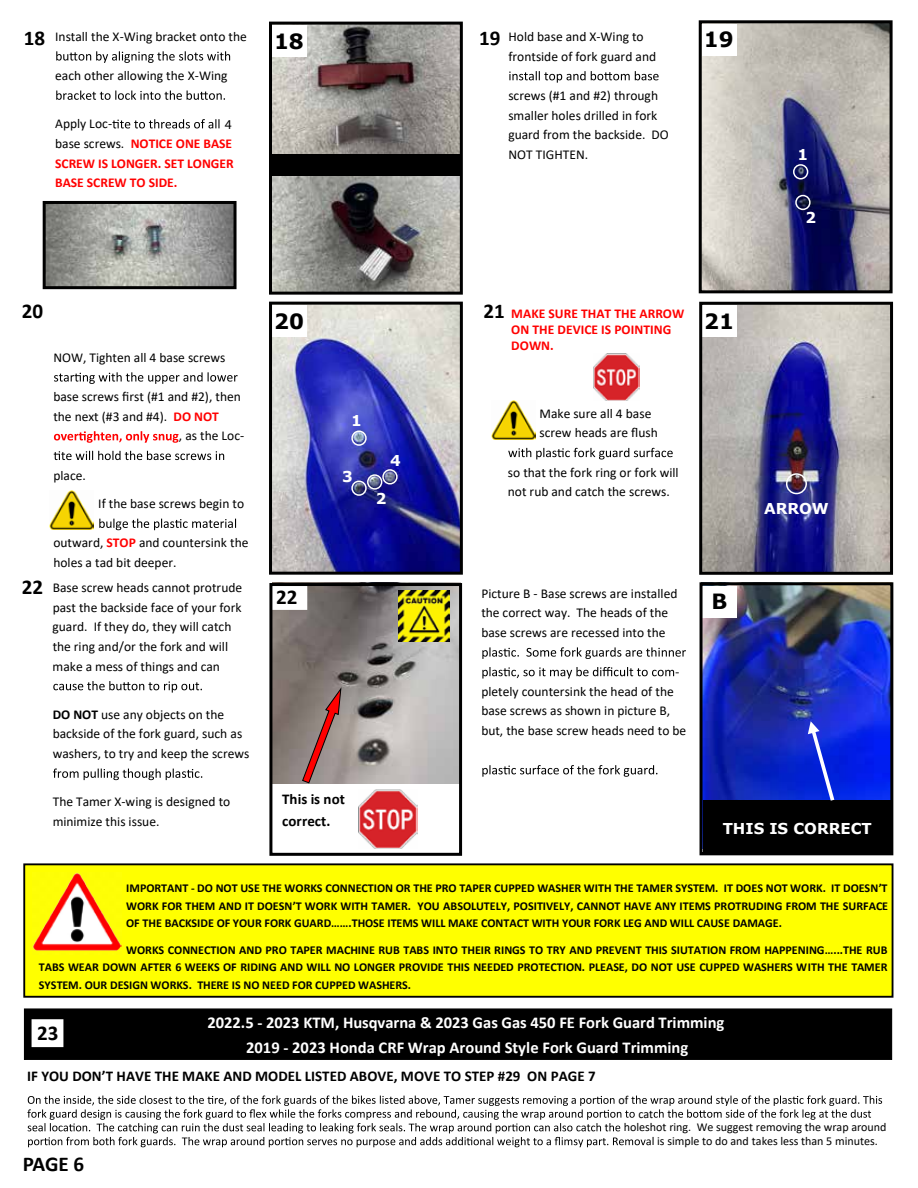
<style>
.page{position:relative;width:918px;height:1188px;background:#fff}
.page>*{position:absolute;margin:0;border:0;box-sizing:border-box;transform-origin:0 0}
.t1{font:700 21.15px "Calibri";color:#000}
.t2{font:700 21px "Calibri";color:#000}
.t3{font:700 21px "Verdana";color:#000}
.t4{font:700 16.5px/25.3px "Calibri";color:#fff;text-align:center}
.t5{font:700 15px/21.8px "Calibri";color:#000}
.t6{font:700 15px "Verdana";color:#fff}
.t7{font:13.5px/19.6px "Calibri";color:#000}
.t8{font:700 13.5px/19.6px "Calibri";letter-spacing:.005em;color:#f00}
.t9{font:13.5px "Myriad Pro";color:#000}
.t10{font:700 12.15px "Calibri";letter-spacing:-.005em;color:#000}
.t11{font:700 12px/17.4px "Calibri";color:#000;text-align:justify}
.t12{font:12px "Calibri";letter-spacing:-.005em;color:#000}
.s1{font-weight:400;color:#000}
.s2{font-weight:700;font-size:21px}
.s3{font-weight:700;color:#f00}
.s4{font-weight:700}
</style>
<div class="page">
<img style="left:703px;top:306px;width:186px;height:265px">
<img style="left:704px;top:586px;width:185px;height:214px">
<img style="left:273px;top:306px;width:186px;height:265px">
<img style="left:703px;top:24px;width:186px;height:265px">
<img style="left:273px;top:176px;width:186px;height:115px">
<img style="left:47px;top:205px;width:186px;height:80px">
<img style="left:273px;top:26px;width:186px;height:128px">
<div style="left:272px;top:26px;width:34px;height:31px;background:#fff"></div>
<div style="left:269px;top:22px;width:194px;height:273px;border:3px solid #000"></div>
<div style="left:272px;top:154px;width:189px;height:22px;background:#000"></div>
<div style="left:702px;top:24px;width:34px;height:32px;background:#fff"></div>
<div style="left:699px;top:20px;width:194px;height:273px;border:3px solid #000"></div>
<div style="left:793px;top:164px;width:15px;height:15px;border:2px solid #fff;border-radius:50%"></div>
<div style="left:795px;top:195px;width:16px;height:15px;border:2px solid #fff;border-radius:50%"></div>
<div style="left:43px;top:201px;width:194px;height:88px;border:3px solid #000"></div>
<div style="left:272px;top:306px;width:34px;height:31px;background:#fff"></div>
<div style="left:269px;top:302px;width:194px;height:273px;border:3px solid #000"></div>
<div style="left:351px;top:430px;width:16px;height:16px;border:2px solid #fff;border-radius:50%"></div>
<div style="left:367px;top:474px;width:15px;height:16px;border:2px solid #fff;border-radius:50%"></div>
<div style="left:351px;top:480px;width:16px;height:16px;border:2px solid #fff;border-radius:50%"></div>
<div style="left:382px;top:469px;width:16px;height:16px;border:2px solid #fff;border-radius:50%"></div>
<div style="left:702px;top:306px;width:35px;height:31px;background:#fff"></div>
<div style="left:699px;top:302px;width:194px;height:273px;border:3px solid #000"></div>
<div style="left:786px;top:473px;width:21px;height:21px;border:2px solid #fff;border-radius:50%"></div>
<div style="left:703px;top:586px;width:34px;height:32px;background:#fff"></div>
<div style="left:700px;top:582px;width:193px;height:273px;border:3px solid #000"></div>
<div style="left:703px;top:800px;width:189px;height:54px;background:#000"></div>
<svg style="left:808px;top:721px;width:26px;height:80px;background:#2f48dc"></svg>
<svg style="left:56px;top:51px;width:174px;height:12px"></svg>
<svg style="left:56px;top:91px;width:169px;height:9px"></svg>
<svg style="left:112px;top:119px;width:108px;height:9px"></svg>
<svg style="left:54px;top:372px;width:184px;height:12px"></svg>
<svg style="left:54px;top:431px;width:124px;height:12px"></svg>
<svg style="left:54px;top:451px;width:170px;height:9px"></svg>
<svg style="left:99px;top:519px;width:137px;height:11px"></svg>
<svg style="left:509px;top:71px;width:150px;height:12px"></svg>
<svg style="left:508px;top:448px;width:165px;height:11px"></svg>
<img style="left:593px;top:354px;width:47px;height:46px">
<img style="left:491px;top:400px;width:44px;height:40px">
<img style="left:50px;top:490px;width:44px;height:39px">
<img style="left:273px;top:587px;width:185px;height:197px">
<svg style="left:53px;top:681px;width:149px;height:12px"></svg>
<svg style="left:53px;top:769px;width:149px;height:11px"></svg>
<img style="left:358px;top:789px;width:59px;height:59px">
<div style="left:271px;top:584px;width:36px;height:26px;background:#fff;border:3px solid #fff"></div>
<svg style="left:302px;top:686px;width:40px;height:98px;background:#9a6f6c"></svg>
<img style="left:398px;top:591px;width:51px;height:51px">
<svg style="left:482px;top:647px;width:204px;height:12px"></svg>
<svg style="left:482px;top:667px;width:197px;height:12px"></svg>
<svg style="left:482px;top:765px;width:175px;height:12px"></svg>
<div style="left:269px;top:583px;width:193px;height:273px;border:3px solid #000"></div>
<div style="left:23px;top:863px;width:870px;height:135px;background:#ff0;border:2px solid #000"></div>
<img style="left:33px;top:872px;width:89px;height:79px">
<div style="left:24px;top:1008px;width:868px;height:52px;background:#000;border:1px solid #000"></div>
<div style="left:32px;top:1019px;width:31px;height:28px;background:#fff"></div>
<svg style="left:27px;top:1096px;width:855px;height:51px"></svg>
<h2 class="t2" style="left:24px;top:23px;width:23px">18</h2>
<p class="t7" style="left:55px;top:26px;width:193px">Install the X-Wing bracket onto the</p>
<p class="t7" style="left:55px;top:65px;width:174px">each other allowing the X-Wing</p>
<p class="t8" style="left:55px;top:114px;width:180px"><span class="s1">Apply Loc-<br>base screws.</span> NOTICE ONE BASE<br>SCREW IS LONGER. SET LONGER<br>BASE SCREW TO SIDE.</p>
<p class="t9" style="left:225px;top:116px;width:8px">4</p>
<p class="t7" style="left:508px;top:26px;width:149px;text-indent:-29px"><span class="s2">19</span> Hold base and X-Wing to frontside of fork guard and</p>
<p class="t7" style="left:508px;top:85px;width:162px">screws (#1 and #2) through smaller holes drilled in fork guard from the backside. DO<br>NOT TIGHTEN.</p>
<h2 class="t3" style="left:274px;top:26px;width:31px">18</h2>
<h2 class="t3" style="left:704px;top:25px;width:31px">19</h2>
<p class="t6" style="left:798px;top:144px;width:12px">1</p>
<p class="t6" style="left:806px;top:207px;width:12px">2</p>
<h2 class="t2" style="left:22px;top:296px;width:23px">20</h2>
<h2 class="t2" style="left:483px;top:296px;width:23px">21</h2>
<h2 class="t3" style="left:274px;top:306px;width:31px">20</h2>
<p class="t8" style="left:511px;top:305px;width:175px;line-height:16.2px">MAKE SURE THAT THE ARROW<br>ON THE DEVICE IS POINTING<br>DOWN.</p>
<p class="t7" style="left:54px;top:347px;width:174px">NOW, Tighten all 4 base screws</p>
<p class="t7" style="left:53px;top:386px;width:189px">base screws first (#1 and #2), then</p>
<p class="t7" style="left:53px;top:406px;width:167px">the next (#3 and #4). <span class="s3">DO NOT</span></p>
<p class="t7" style="left:179px;top:426px;width:67px">, as the Loc-</p>
<p class="t7" style="left:53px;top:465px;width:34px">place.</p>
<p class="t7" style="left:98px;top:494px;width:147px">If the base screws begin to</p>
<p class="t7" style="left:53px;top:533px;width:197px">outward, <span class="s3">STOP</span> and countersink the holes a tad bit deeper.</p>
<p class="t6" style="left:351px;top:410px;width:12px">1</p>
<p class="t6" style="left:342px;top:466px;width:12px">3</p>
<p class="t6" style="left:390px;top:450px;width:12px">4</p>
<p class="t6" style="left:376px;top:488px;width:12px">2</p>
<p class="t7" style="left:540px;top:403px;width:120px">Make sure all 4 base screw heads are flush</p>
<p class="t7" style="left:508px;top:462px;width:172px">so that the fork ring or fork will not rub and catch the screws.</p>
<h2 class="t3" style="left:704px;top:306px;width:31px">21</h2>
<p class="t6" style="left:764px;top:498px;width:66px">ARROW</p>
<p class="t7" style="left:53px;top:577px;width:191px;text-indent:-31px"><span class="s2">22</span> Base screw heads cannot protrude past the backside face of your fork guard. If they do, they will catch the ring and/or the fork and will make a mess of things and can</p>
<p class="t7" style="left:53px;top:704px;width:198px"><span class="s4">DO NOT</span> use any objects on the backside of the fork guard, such as washers, to try and keep the screws</p>
<p class="t7" style="left:53px;top:792px;width:179px">The Tamer X-wing is designed to minimize this issue.</p>
<h2 class="t2" style="left:276px;top:582px;width:23px">22</h2>
<p class="t5" style="left:282px;top:788px;width:64px">This is not correct.</p>
<p class="t7" style="left:481px;top:583px;width:198px">Picture B - Base screws are installed the correct way. The heads of the base screws are recessed into the</p>
<p class="t7" style="left:481px;top:681px;width:206px">pletely countersink the head of the base screws as shown in picture B, but, the base screw heads need to be</p>
<h2 class="t3" style="left:712px;top:587px;width:18px">B</h2>
<p class="t6" style="left:723px;top:818px;width:151px">THIS IS CORRECT</p>
<p class="t11" style="left:126px;top:880px;width:763px">IMPORTANT - DO NOT USE THE WORKS CONNECTION OR THE PRO TAPER CUPPED WASHER WITH THE TAMER SYSTEM. IT DOES NOT WORK. IT DOESN’T WORK FOR THEM AND IT DOESN’T WORK WITH TAMER. YOU ABSOLUTELY, POSITIVELY, CANNOT HAVE ANY ITEMS PROTRUDING FROM THE SURFACE OF THE BACKSIDE OF YOUR FORK GUARD…….THOSE ITEMS WILL MAKE CONTACT WITH YOUR FORK LEG AND WILL CAUSE DAMAGE.</p>
<p class="t10" style="left:126px;top:941px;width:763px">WORKS CONNECTION AND PRO TAPER MACHINE RUB TABS INTO THEIR RINGS TO TRY AND PREVENT THIS SIUTATION FROM HAPPENING…...THE RUB</p>
<p class="t11" style="left:39px;top:958px;width:850px">TABS WEAR DOWN AFTER 6 WEEKS OF RIDING AND WILL NO LONGER PROVIDE THIS NEEDED PROTECTION. PLEASE, DO NOT USE CUPPED WASHERS WITH THE TAMER<br>SYSTEM. OUR DESIGN WORKS. THERE IS NO NEED FOR CUPPED WASHERS.</p>
<p class="t4" style="left:207px;top:1010px;width:518px">2022.5 - 2023 KTM, Husqvarna &amp; 2023 Gas Gas 450 FE Fork Guard Trimming<br>2019 - 2023 Honda CRF Wrap Around Style Fork Guard Trimming</p>
<p class="t5" style="left:27px;top:1064px;width:570px">IF YOU DON’T HAVE THE MAKE AND MODEL LISTED ABOVE, MOVE TO STEP #29 ON PAGE 7</p>
<h2 class="t2" style="left:37px;top:1018px;width:23px">23</h2>
<p class="t12" style="left:618px;top:1091px;width:11px">of</p>
<h1 class="t1" style="left:23px;top:1149px;width:63px">PAGE 6</h1>
<p class="t12" style="left:638px;top:1105px;width:16px">cat</p>
<p class="t12" style="left:624px;top:1119px;width:264px">holeshot ring. We suggest removing the wrap around</p>
<p class="t12" style="left:652px;top:1133px;width:227px">l is simple to do and takes less than 5 minutes.</p>
</div>
